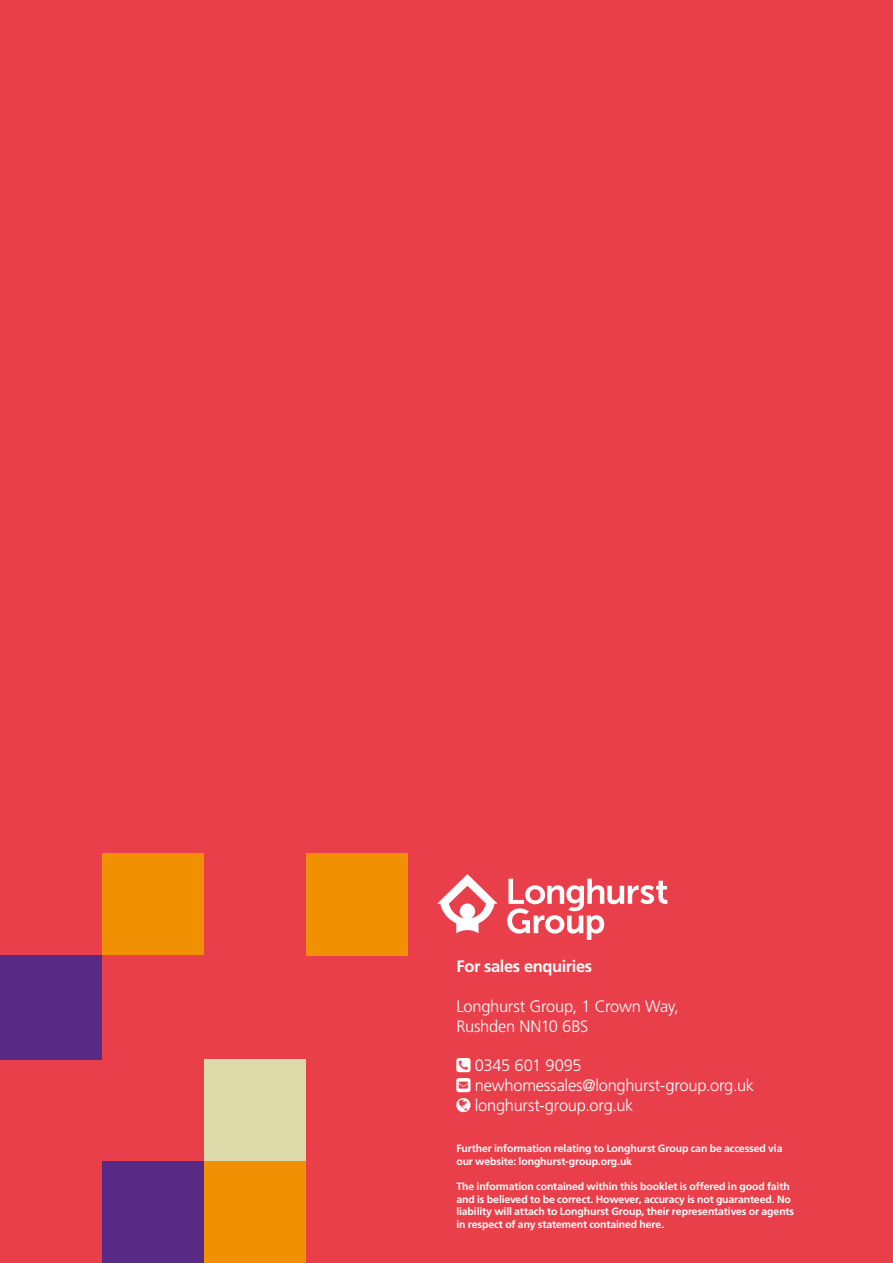
<style>
.page{position:relative;width:893px;height:1263px;background:#e83f4b}
.page>*{position:absolute;margin:0;border:0;box-sizing:border-box;transform-origin:0 0}
.t1{font:300 16.5px/19.8px "Frutiger LT Pro";letter-spacing:-.02em;color:#fff}
.t2{font:700 16.5px "Frutiger LT Pro";letter-spacing:-.025em;color:#fff}
.t3{font:700 10.5px/12.6px "Frutiger LT Pro";letter-spacing:-.01em;color:#fff}
</style>
<div class="page">
<div style="left:102px;top:853px;width:102px;height:102px;background:#f19002"></div>
<div style="left:306px;top:853px;width:102px;height:103px;background:#f19002"></div>
<div style="left:0;top:955px;width:102px;height:104px;background:#572a86"></div>
<div style="left:204px;top:1059px;width:102px;height:102px;background:#dedbab"></div>
<div style="left:102px;top:1161px;width:102px;height:102px;background:#572a86"></div>
<div style="left:204px;top:1161px;width:102px;height:102px;background:#f19002"></div>
<svg style="left:437px;top:874px;width:61px;height:59px"></svg>
<svg style="left:507px;top:879px;width:160px;height:61px"></svg>
<h1 class="t2" style="left:456px;top:957px;width:137px">For sales enquiries</h1>
<h1 class="t1" style="left:456px;top:996px;width:224px">Longhurst Group, 1 Crown Way,<br>Rushden NN10 6BS</h1>
<h1 class="t1" style="left:475px;top:1056px;width:281px">0345 601 9095 newhomessales@longhurst-group.org.uk longhurst-group.org.uk</h1>
<p class="t3" style="left:456px;top:1142px;width:328px">Further information relating to Longhurst Group can be accessed via our website: longhurst-group.org.uk</p>
<p class="t3" style="left:456px;top:1180px;width:339px">The information contained within this booklet is offered in good faith and is believed to be correct. However, accuracy is not guaranteed. No liability will attach to Longhurst Group, their representatives or agents in respect of any statement contained here.</p>
</div>
